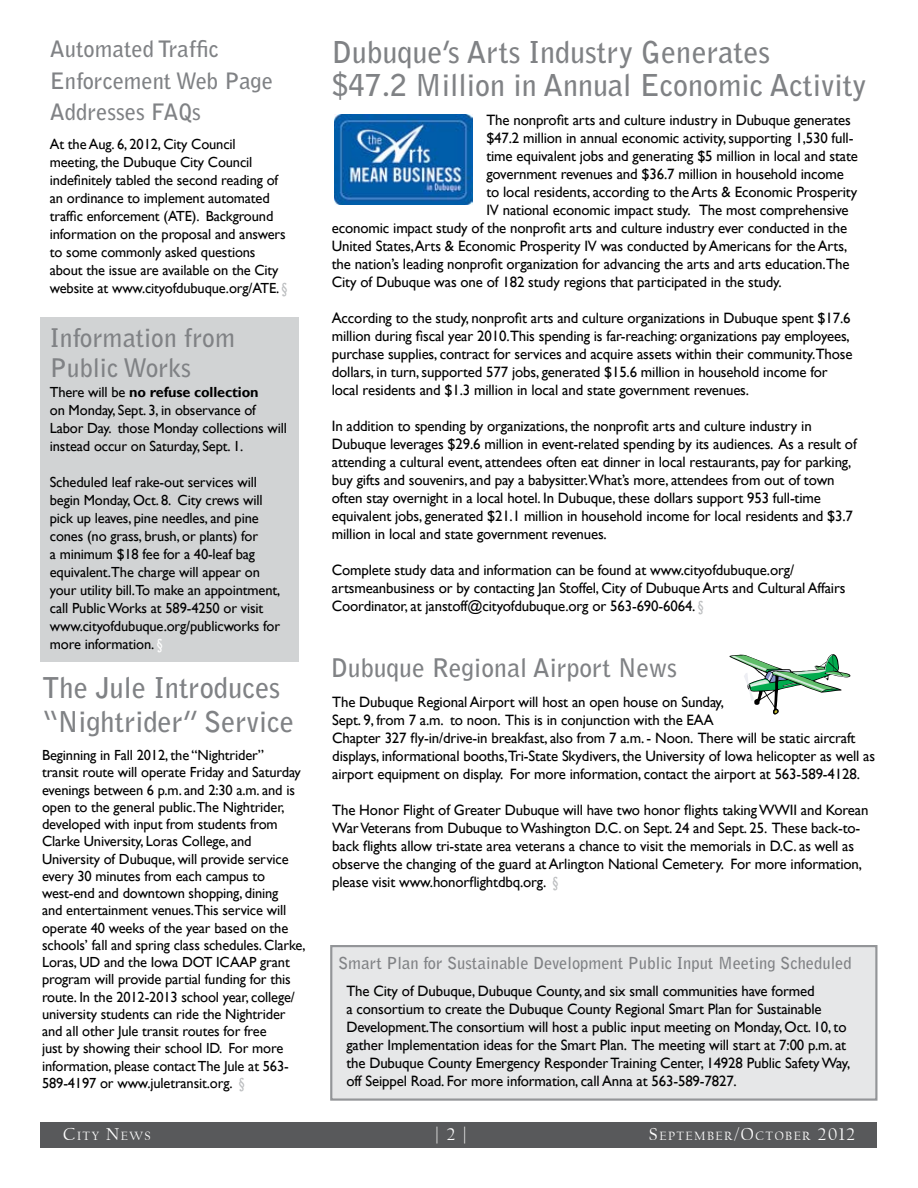
<style>
.page{position:relative;width:918px;height:1188px;background:#fff}
.page>*{position:absolute;margin:0;border:0;box-sizing:border-box;transform-origin:0 0}
.t1{font:700 30px/33px "Bell Gothic Std";color:#808285}
.t2{font:700 28.5px/34.5px "Bell Gothic Std";color:#808285}
.t3{font:700 25.5px/30px "Bell Gothic Std";color:#808285}
.t4{font:700 22.5px/31.5px "Bell Gothic Std";color:#808285}
.t5{font:18px "Californian FB";color:#fff}
.t6{font:700 16.5px "Bell Gothic Std";color:#808285}
.t7{font:15px/18px "Gill Sans";letter-spacing:-.01em;color:#000}
.t8{font:14.7px/18px "Gill Sans";letter-spacing:-.01em;color:#000}
.t9{font:12.6px "Californian FB";letter-spacing:.115em;color:#fff}
.s1{color:#bcbec0}
.s2{font-weight:700}
.s3{color:#fff}
.s4{font-size:14.7px;color:#bcbec0}
.s5{font-size:18px}
</style>
<div class="page">
<div style="left:40px;top:1123px;width:838px;height:25px;background:#58595b"></div>
<img style="left:334px;top:115px;width:139px;height:89px">
<div style="left:330px;top:945px;width:547px;height:156px;background:#e6e7e8;border:2px solid #939598"></div>
<div style="left:40px;top:317px;width:259px;height:344px;background:#d1d3d4"></div>
<svg style="left:730px;top:654px;width:120px;height:61px"></svg>
<h3 class="t4" style="left:50px;top:34px;width:225px">Automated Traffic<br>Enforcement Web Page<br>Addresses FAQs</h3>
<p class="t8" style="left:50px;top:135px;width:239px">At the Aug. 6, 2012, City Council meeting, the Dubuque City Council indefinitely tabled the second reading of an ordinance to implement automated traffic enforcement (ATE). Background information on the proposal and answers to some commonly asked questions about the issue are available on the City website at www.cityofdubuque.org/ATE. <span class="s1">§</span></p>
<h3 class="t3" style="left:50px;top:323px;width:187px">Information from<br>Public Works</h3>
<p class="t8" style="left:50px;top:383px;width:239px">There will be <span class="s2">no refuse collection<br></span>on Monday, Sept. 3, in observance of Labor Day. those Monday collections will instead occur on Saturday, Sept. 1.</p>
<p class="t8" style="left:50px;top:473px;width:232px">Scheduled leaf rake-out services will begin Monday, Oct. 8. City crews will pick up leaves, pine needles, and pine cones (no grass, brush, or plants) for<br>a minimum $18 fee for a 40-leaf bag equivalent.The charge will appear on your utility bill.To make an appointment, call Public Works at 589-4250 or visit www.cityofdubuque.org/publicworks for more information. <span class="s3">§</span></p>
<h2 class="t2" style="left:42px;top:670px;width:253px">The Jule Introduces “Nightrider” Service</h2>
<p class="t8" style="left:42px;top:747px;width:265px;line-height:17.2px">Beginning in Fall 2012, the “Nightrider”<br>transit route will operate Friday and Saturday evenings between 6 p.m. and 2:30 a.m. and is open to the general public.The Nightrider, developed with input from students from Clarke University, Loras College, and University of Dubuque, will provide service every 30 minutes from each campus to west-end and downtown shopping, dining<br>and entertainment venues.This service will operate 40 weeks of the year based on the schools’ fall and spring class schedules. Clarke, Loras, UD and the Iowa DOT ICAAP grant program will provide partial funding for this route. In the 2012-2013 school year, college/ university students can ride the Nightrider and all other Jule transit routes for free<br>just by showing their school ID. For more information, please contact The Jule at 563- 589-4197 or www.juletransit.org. <span class="s1">§</span></p>
<h1 class="t1" style="left:332px;top:36px;width:536px">Dubuque’s Arts Industry Generates<br>$47.2 Million in Annual Economic Activity</h1>
<p class="t7" style="left:486px;top:111px;width:366px">The nonprofit arts and culture industry in Dubuque generates</p>
<p class="t7" style="left:486px;top:129px;width:369px">$47.2 million in annual economic activity, supporting 1,530 full-</p>
<p class="t7" style="left:486px;top:147px;width:373px">time equivalent jobs and generating $5 million in local and state</p>
<p class="t7" style="left:486px;top:165px;width:359px">government revenues and $36.7 million in household income</p>
<p class="t7" style="left:486px;top:183px;width:372px">to local residents, according to the Arts &amp; Economic Prosperity</p>
<p class="t7" style="left:486px;top:201px;width:364px">IV national economic impact study. The most comprehensive</p>
<p class="t7" style="left:332px;top:219px;width:517px">economic impact study of the nonprofit arts and culture industry ever conducted in the</p>
<p class="t7" style="left:332px;top:237px;width:517px">United States,Arts &amp; Economic Prosperity IV was conducted by Americans for the Arts,</p>
<p class="t7" style="left:332px;top:255px;width:519px">the nation’s leading nonprofit organization for advancing the arts and arts education.The</p>
<p class="t7" style="left:332px;top:273px;width:451px">City of Dubuque was one of 182 study regions that participated in the study.</p>
<p class="t7" style="left:332px;top:309px;width:522px">According to the study, nonprofit arts and culture organizations in Dubuque spent $17.6 million during fiscal year 2010.This spending is far-reaching: organizations pay employees, purchase supplies, contract for services and acquire assets within their community.Those dollars, in turn, supported 577 jobs, generated $15.6 million in household income for local residents and $1.3 million in local and state government revenues.</p>
<p class="t7" style="left:332px;top:417px;width:526px">In addition to spending by organizations, the nonprofit arts and culture industry in Dubuque leverages $29.6 million in event-related spending by its audiences. As a result of attending a cultural event, attendees often eat dinner in local restaurants, pay for parking, buy gifts and souvenirs, and pay a babysitter.What’s more, attendees from out of town often stay overnight in a local hotel. In Dubuque, these dollars support 953 full-time equivalent jobs, generated $21.1 million in household income for local residents and $3.7 million in local and state government revenues.</p>
<p class="t7" style="left:332px;top:561px;width:515px">Complete study data and information can be found at www.cityofdubuque.org/ artsmeanbusiness or by contacting Jan Stoffel, City of Dubuque Arts and Cultural Affairs<br>Coordinator, at janstoff@cityofdubuque.org or 563-690-6064. <span class="s4">§</span></p>
<h3 class="t3" style="left:331px;top:653px;width:348px">Dubuque Regional Airport News</h3>
<p class="t7" style="left:332px;top:693px;width:544px">The Dubuque Regional Airport will host an open house on Sunday,<br>Sept. 9, from 7 a.m. to noon. This is in conjunction with the EAA<br>Chapter 327 fly-in/drive-in breakfast, also from 7 a.m. - Noon. There will be static aircraft displays, informational booths,Tri-State Skydivers, the University of Iowa helicopter as well as airport equipment on display. For more information, contact the airport at 563-589-4128.</p>
<p class="t7" style="left:332px;top:801px;width:538px">The Honor Flight of Greater Dubuque will have two honor flights taking WWII and Korean War Veterans from Dubuque to Washington D.C. on Sept. 24 and Sept. 25. These back-to&shy;back flights allow tri-state area veterans a chance to visit the memorials in D.C. as well as observe the changing of the guard at Arlington National Cemetery. For more information, please visit www.honorflightdbq.org. <span class="s4">§</span></p>
<p class="t6" style="left:338px;top:953px;width:515px">Smart Plan for Sustainable Development Public Input Meeting Scheduled</p>
<p class="t7" style="left:346px;top:983px;width:505px">The City of Dubuque, Dubuque County, and six small communities have formed<br>a consortium to create the Dubuque County Regional Smart Plan for Sustainable Development.The consortium will host a public input meeting on Monday, Oct. 10, to gather Implementation ideas for the Smart Plan. The meeting will start at 7:00 p.m. at the Dubuque County Emergency Responder Training Center, 14928 Public Safety Way, off Seippel Road. For more information, call Anna at 563-589-7827.</p>
<p class="t9" style="left:48px;top:1129px;width:104px"><span class="s5">C</span> ITY <span class="s5">N</span>EWS</p>
<p class="t5" style="left:435px;top:1124px;width:34px">| 2 |</p>
<p class="t9" style="left:649px;top:1129px;width:208px"><span class="s5">S</span> EPTEMBER<span class="s5">/O</span>CTOBER <span class="s5">2012</span></p>
</div>
